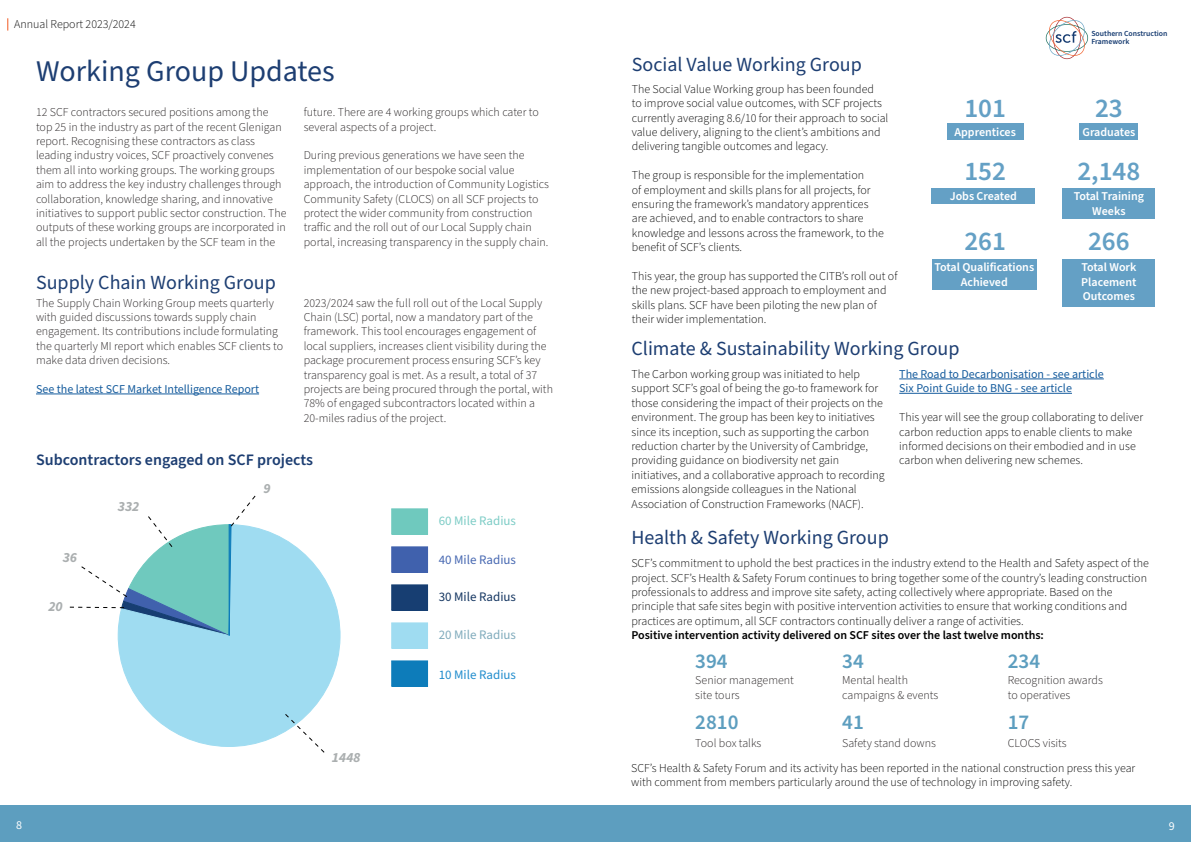
<style>
.page{position:relative;width:1191px;height:842px;background:#fff}
.page>*{position:absolute;margin:0;border:0;box-sizing:border-box;transform-origin:0 0}
.t1{font:30px "Source Sans Pro";color:#1d3e72}
.t2{font:600 27px "Source Sans Pro";color:#64a0c5}
.t3{font:600 21px "Source Sans Pro";color:#5d9ebf}
.t4{font:20px "Source Sans Pro";color:#1d3e72}
.t5{font:600 16px "Source Sans Pro";color:#1d3e72}
.t6{font:italic 700 14px "Source Sans Pro";color:#abafb0}
.t7{font:13px "Source Sans Pro";color:#7dccc6}
.t8{font:13px "Source Sans Pro";color:#4869b2}
.t9{font:13px "Source Sans Pro";color:#163762}
.t10{font:13px "Source Sans Pro";color:#80abbc}
.t11{font:13px "Source Sans Pro";color:#228dcd}
.t12{font:300 12px/14.4px "Source Sans Pro";color:#000}
.t13{font:300 12px/14.4px "Source Sans Pro";color:#231f20}
.t14{font:12px "Source Sans Pro";color:#175d9e}
.t15{font:600 12px/14.4px "Source Sans Pro";color:#fff;text-align:center}
.t16{font:12px "Source Sans Pro";color:#fff}
.t17{font:600 7.8px/8.4px "Source Sans Pro";color:#183d72}
.s1{font-weight:600}
</style>
<div class="page">
<div style="left:595px;top:806px;width:596px;height:36px;background:#5d9ebf"></div>
<div style="left:0;top:806px;width:595px;height:36px;background:#5d9ebf"></div>
<hr style="left:36px;top:394px;width:223px;height:1px;background:#175d9e">
<hr style="left:899px;top:379px;width:204px;height:1px;background:#175d9e">
<hr style="left:899px;top:393px;width:173px;height:1px;background:#175d9e">
<div style="left:947px;top:124px;width:76px;height:16px;background:#64a0c5"></div>
<div style="left:931px;top:188px;width:103px;height:16px;background:#64a0c5"></div>
<div style="left:931px;top:259px;width:105px;height:31px;background:#64a0c5"></div>
<div style="left:1062px;top:188px;width:93px;height:31px;background:#64a0c5"></div>
<div style="left:1062px;top:259px;width:93px;height:47px;background:#64a0c5"></div>
<div style="left:1079px;top:124px;width:59px;height:16px;background:#64a0c5"></div>
<svg style="left:7px;top:18px;width:1px;height:13px"></svg>
<div style="left:392px;top:509px;width:35px;height:25px;background:#6fc9be"></div>
<div style="left:391px;top:509px;width:36px;height:25px;border:1px solid #6fc9be"></div>
<div style="left:392px;top:547px;width:35px;height:25px;background:#4061ad"></div>
<div style="left:391px;top:547px;width:36px;height:25px;border:1px solid #4061ad"></div>
<div style="left:392px;top:585px;width:35px;height:25px;background:#173e72"></div>
<div style="left:391px;top:585px;width:36px;height:25px;border:1px solid #153f72"></div>
<div style="left:392px;top:623px;width:35px;height:25px;background:#9fdcf1"></div>
<div style="left:391px;top:623px;width:36px;height:25px;border:1px solid #9fdcf1"></div>
<svg style="left:117px;top:527px;width:224px;height:220px"></svg>
<div style="left:392px;top:661px;width:35px;height:25px;background:#0d7cba"></div>
<div style="left:391px;top:661px;width:36px;height:25px;border:1px solid #0d7cba"></div>
<svg style="left:69px;top:495px;width:187px;height:141px"></svg>
<svg style="left:284px;top:713px;width:41px;height:40px"></svg>
<svg style="left:1045px;top:17px;width:43px;height:42px"></svg>
<p class="t12" style="left:14px;top:17px;width:123px">Annual Report 2023/2024</p>
<p class="t1" style="left:36px;top:51px;width:300px">Working Group Updates</p>
<p class="t13" style="left:36px;top:105px;width:252px">12 SCF contractors secured positions among the top 25 in the industry as part of the recent Glenigan report. Recognising these contractors as class leading industry voices, SCF proactively convenes them all into working groups. The working groups aim to address the key industry challenges through collaboration, knowledge sharing, and innovative initiatives to support public sector construction. The outputs of these working groups are incorporated in all the projects undertaken by the SCF team in the</p>
<p class="t13" style="left:304px;top:105px;width:237px">future. There are 4 working groups which cater to several aspects of a project.</p>
<p class="t13" style="left:304px;top:149px;width:247px">During previous generations we have seen the implementation of our bespoke social value approach, the introduction of Community Logistics Community Safety (CLOCS) on all SCF projects to protect the wider community from construction traffic and the roll out of our Local Supply chain portal, increasing transparency in the supply chain.</p>
<p class="t4" style="left:36px;top:269px;width:241px">Supply Chain Working Group</p>
<p class="t13" style="left:36px;top:296px;width:249px">The Supply Chain Working Group meets quarterly with guided discussions towards supply chain engagement. Its contributions include formulating the quarterly MI report which enables SCF clients to make data driven decisions.</p>
<p class="t14" style="left:36px;top:381px;width:224px">See the latest SCF Market Intelligence Report</p>
<p class="t13" style="left:304px;top:296px;width:251px">2023/2024 saw the full roll out of the Local Supply Chain (LSC) portal, now a mandatory part of the framework. This tool encourages engagement of local suppliers, increases client visibility during the package procurement process ensuring SCF’s key transparency goal is met. As a result, a total of 37 projects are being procured through the portal, with 78% of engaged subcontractors located within a 20-miles radius of the project.</p>
<p class="t5" style="left:36px;top:449px;width:278px">Subcontractors engaged on SCF projects</p>
<p class="t6" style="left:63px;top:548px;width:16px">36</p>
<p class="t6" style="left:48px;top:597px;width:16px">20</p>
<p class="t6" style="left:118px;top:497px;width:23px">332</p>
<p class="t6" style="left:263px;top:479px;width:9px">9</p>
<p class="t6" style="left:332px;top:748px;width:30px">1448</p>
<p class="t7" style="left:439px;top:512px;width:79px">60 Mile Radius</p>
<p class="t8" style="left:439px;top:551px;width:79px">40 Mile Radius</p>
<p class="t9" style="left:439px;top:588px;width:79px">30 Mile Radius</p>
<p class="t10" style="left:439px;top:626px;width:79px">20 Mile Radius</p>
<p class="t11" style="left:439px;top:666px;width:79px">10 Mile Radius</p>
<p class="t4" style="left:632px;top:51px;width:231px">Social Value Working Group</p>
<p class="t12" style="left:632px;top:82px;width:258px">The Social Value Working group has been founded<br>to improve social value outcomes, with SCF projects currently averaging 8.6/10 for their approach to social value delivery, aligning to the client’s ambitions and delivering tangible outcomes and legacy.</p>
<p class="t12" style="left:632px;top:168px;width:254px">The group is responsible for the implementation<br>of employment and skills plans for all projects, for ensuring the framework’s mandatory apprentices are achieved, and to enable contractors to share knowledge and lessons across the framework, to the benefit of SCF’s clients.</p>
<p class="t12" style="left:632px;top:269px;width:267px">This year, the group has supported the CITB’s roll out of the new project-based approach to employment and skills plans. SCF have been piloting the new plan of their wider implementation.</p>
<p class="t2" style="left:964px;top:90px;width:43px">101</p>
<p class="t15" style="left:954px;top:125px;width:63px">Apprentices</p>
<p class="t2" style="left:964px;top:153px;width:43px">152</p>
<p class="t15" style="left:949px;top:189px;width:69px">Jobs Created</p>
<p class="t2" style="left:964px;top:223px;width:43px">261</p>
<p class="t15" style="left:934px;top:260px;width:101px">Total Qualifications<br>Achieved</p>
<p class="t4" style="left:631px;top:335px;width:329px">Climate &amp; Sustainability Working Group</p>
<p class="t17" style="left:1091px;top:29px;width:78px">Southern Construction<br>Framework</p>
<p class="t2" style="left:1095px;top:90px;width:29px">23</p>
<p class="t15" style="left:1082px;top:125px;width:54px">Graduates</p>
<p class="t2" style="left:1077px;top:153px;width:65px">2,148</p>
<p class="t15" style="left:1073px;top:189px;width:72px">Total Training<br>Weeks</p>
<p class="t2" style="left:1088px;top:223px;width:43px">266</p>
<p class="t15" style="left:1081px;top:260px;width:57px;text-align:justify">Total Work Placement Outcomes</p>
<p class="t12" style="left:631px;top:367px;width:255px">The Carbon working group was initiated to help support SCF’s goal of being the go-to framework for those considering the impact of their projects on the environment. The group has been key to initiatives since its inception, such as supporting the carbon reduction charter by the University of Cambridge, providing guidance on biodiversity net gain initiatives, and a collaborative approach to recording emissions alongside colleagues in the National Association of Construction Frameworks (NACF).</p>
<p class="t14" style="left:899px;top:366px;width:206px">The Road to Decarbonisation - see article</p>
<p class="t14" style="left:899px;top:380px;width:174px">Six Point Guide to BNG - see article</p>
<p class="t12" style="left:899px;top:410px;width:245px">This year will see the group collaborating to deliver carbon reduction apps to enable clients to make informed decisions on their embodied and in use carbon when delivering new schemes.</p>
<p class="t4" style="left:631px;top:524px;width:259px">Health &amp; Safety Working Group</p>
<p class="t12" style="left:631px;top:556px;width:519px">SCF’s commitment to uphold the best practices in the industry extend to the Health and Safety aspect of the project. SCF’s Health &amp; Safety Forum continues to bring together some of the country’s leading construction professionals to address and improve site safety, acting collectively where appropriate. Based on the principle that safe sites begin with positive intervention activities to ensure that working conditions and practices are optimum, all SCF contractors continually deliver a range of activities.<br><span class="s1">Positive intervention activity delivered on SCF sites over the last twelve months:</span></p>
<p class="t3" style="left:695px;top:647px;width:34px">394</p>
<p class="t3" style="left:1007px;top:647px;width:34px">234</p>
<p class="t3" style="left:842px;top:647px;width:23px">34</p>
<p class="t13" style="left:695px;top:674px;width:100px">Senior management</p>
<p class="t13" style="left:695px;top:688px;width:46px">site tours</p>
<p class="t13" style="left:842px;top:674px;width:98px">Mental health campaigns &amp; events</p>
<p class="t13" style="left:1007px;top:674px;width:97px">Recognition awards</p>
<p class="t13" style="left:1007px;top:688px;width:64px">to operatives</p>
<p class="t3" style="left:695px;top:707px;width:45px">2810</p>
<p class="t3" style="left:1007px;top:707px;width:23px">17</p>
<p class="t3" style="left:842px;top:707px;width:23px">41</p>
<p class="t13" style="left:695px;top:736px;width:68px">Tool box talks</p>
<p class="t13" style="left:842px;top:736px;width:95px">Safety stand downs</p>
<p class="t13" style="left:1007px;top:736px;width:60px">CLOCS visits</p>
<p class="t12" style="left:631px;top:761px;width:505px">SCF’s Health &amp; Safety Forum and its activity has been reported in the national construction press this year with comment from members particularly around the use of technology in improving safety.</p>
<p class="t16" style="left:16px;top:817px;width:7px">8</p>
<p class="t16" style="left:1168px;top:818px;width:7px">9</p>
</div>
